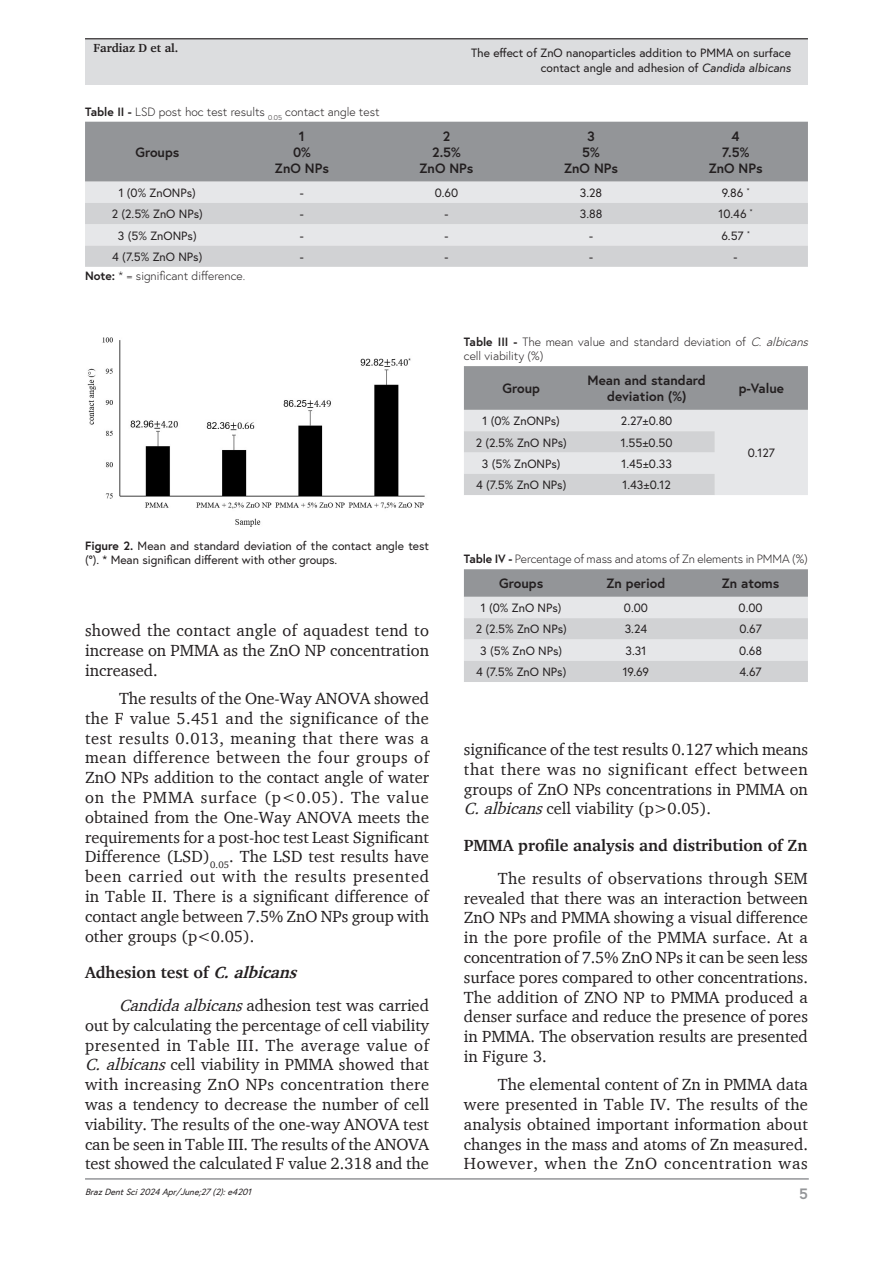
<style>
.page{position:relative;width:893px;height:1263px;background:#fff}
.page>*{position:absolute;margin:0;border:0;box-sizing:border-box;transform-origin:0 0}
.Paragraph{font:16.5px/19.8px "Charter";color:#231f20;text-align:justify}
.Heading2{font:700 16.5px "Charter";color:#231f20}
.t1{font:700 15px "Europa";color:#939598}
.TableHead{font:700 13.5px/16.2px "Europa";color:#231f20;text-align:center}
.TableBody{font:12px "Europa";color:#231f20}
.FigureCaption{font:12px/14.4px "Europa";color:#231f20;text-align:right}
.TableTitle{font:300 12px/14.4px "Europa";color:#231f20}
.TableFootnote{font:300 12px "Europa";color:#231f20}
.t2{font:700 12px "Charter";color:#231f20}
.t3{font:italic 9px "Europa";color:#231f20}
.s1{font-weight:700}
.s2{font-style:italic}
</style>
<div class="page">
<hr style="left:85px;top:1178px;width:724px;height:2px;background:#939598">
<div style="left:85px;top:39px;width:723px;height:46px;background:#dcdddf"></div>
<hr style="left:85px;top:38px;width:723px;height:1px;background:#231f20">
<div style="left:85px;top:122px;width:723px;height:60px;background:#939598"></div>
<div style="left:85px;top:182px;width:723px;height:21px;background:#e6e7e9"></div>
<svg style="left:85px;top:203px;width:723px;height:64px;background:#d8d9db"></svg>
<svg style="left:464px;top:366px;width:344px;height:129px;background:#c4c6c8"></svg>
<img style="left:87px;top:337px;width:338px;height:190px">
<svg style="left:464px;top:569px;width:344px;height:113px;background:#cacbcd"></svg>
<p class="t2" style="left:94px;top:41px;width:86px">Fardiaz D et al.</p>
<p class="TableTitle" style="left:85px;top:104px;width:296px"><span class="s1">Table II -</span> LSD post hoc test results <sub>0.05</sub> contact angle test</p>
<p class="TableHead" style="left:135px;top:144px;width:45px">Groups</p>
<p class="TableHead" style="left:299px;top:128px;width:7px">1</p>
<p class="TableHead" style="left:293px;top:144px;width:19px">0%</p>
<p class="TableHead" style="left:275px;top:160px;width:55px">ZnO NPs</p>
<p class="FigureCaption" style="left:471px;top:46px;width:321px">The effect of ZnO nanoparticles addition to PMMA on surface contact angle and adhesion of <span class="s2">Candida albicans</span></p>
<p class="TableHead" style="left:443px;top:128px;width:9px">2</p>
<p class="TableHead" style="left:432px;top:144px;width:30px">2.5%</p>
<p class="TableHead" style="left:420px;top:160px;width:55px">ZnO NPs</p>
<p class="TableHead" style="left:587px;top:128px;width:9px">3</p>
<p class="TableHead" style="left:582px;top:144px;width:19px">5%</p>
<p class="TableHead" style="left:564px;top:160px;width:55px">ZnO NPs</p>
<p class="TableHead" style="left:732px;top:128px;width:10px">4</p>
<p class="TableHead" style="left:722px;top:144px;width:29px">7.5%</p>
<p class="TableHead" style="left:709px;top:160px;width:55px">ZnO NPs</p>
<p class="TableBody" style="left:119px;top:185px;width:79px">1 (0% ZnONPs)</p>
<p class="TableBody" style="left:300px;top:185px;width:5px">-</p>
<p class="TableBody" style="left:435px;top:185px;width:25px">0.60</p>
<p class="TableBody" style="left:580px;top:185px;width:24px">3.28</p>
<p class="TableBody" style="left:722px;top:185px;width:29px">9.86 <sup>*</sup></p>
<p class="TableBody" style="left:112px;top:206px;width:93px">2 (2.5% ZnO NPs)</p>
<p class="TableBody" style="left:300px;top:206px;width:5px">-</p>
<p class="TableBody" style="left:444px;top:206px;width:5px">-</p>
<p class="TableBody" style="left:580px;top:206px;width:24px">3.88</p>
<p class="TableBody" style="left:719px;top:206px;width:36px">10.46 <sup>*</sup></p>
<p class="TableBody" style="left:118px;top:228px;width:80px">3 (5% ZnONPs)</p>
<p class="TableBody" style="left:300px;top:228px;width:5px">-</p>
<p class="TableBody" style="left:444px;top:228px;width:5px">-</p>
<p class="TableBody" style="left:589px;top:228px;width:5px">-</p>
<p class="TableBody" style="left:721px;top:228px;width:30px">6.57 <sup>*</sup></p>
<p class="TableBody" style="left:112px;top:249px;width:92px">4 (7.5% ZnO NPs)</p>
<p class="TableBody" style="left:300px;top:249px;width:5px">-</p>
<p class="TableBody" style="left:444px;top:249px;width:5px">-</p>
<p class="TableBody" style="left:589px;top:249px;width:5px">-</p>
<p class="TableBody" style="left:734px;top:249px;width:5px">-</p>
<p class="TableFootnote" style="left:85px;top:269px;width:162px"><span class="s1">Note:</span> * = significant difference.</p>
<p class="FigureCaption" style="left:85px;top:538px;width:345px;text-align:left"><span class="s1">Figure 2.</span> Mean and standard deviation of the contact angle test (°). * Mean significan different with other groups.</p>
<p class="Paragraph" style="left:85px;top:620px;width:345px">showed the contact angle of aquadest tend to increase on PMMA as the ZnO NP concentration increased.</p>
<p class="Paragraph" style="left:85px;top:688px;width:346px;text-indent:34px">The results of the One-Way ANOVA showed the F value 5.451 and the significance of the test results 0.013, meaning that there was a mean difference between the four groups of ZnO NPs addition to the contact angle of water on the PMMA surface (p&lt;0.05). The value obtained from the One-Way ANOVA meets the requirements for a post-hoc test Least Significant Difference (LSD)<sub>0.05</sub>. The LSD test results have been carried out with the results presented in Table II. There is a significant difference of contact angle between 7.5% ZnO NPs group with other groups (p&lt;0.05).</p>
<p class="Heading2" style="left:85px;top:962px;width:218px">Adhesion test of <span class="s2">C.albicans</span></p>
<p class="Paragraph" style="left:85px;top:995px;width:346px;text-indent:34px"><span class="s2">Candidaalbicans</span>adhesion test was carried out by calculating the percentage of cell viability presented in Table III. The average value of <span class="s2">C.albicans</span>cell viability in PMMA showed that with increasing ZnO NPs concentration there was a tendency to decrease the number of cell viability. The results of the one-way ANOVA test can be seen in Table III. The results of the ANOVA test showed the calculated F value 2.318 and the</p>
<p class="t3" style="left:85px;top:1185px;width:171px">BrazDentSci2024Apr/June;27(2):e4201</p>
<p class="TableTitle" style="left:464px;top:334px;width:349px"><span class="s1">Table III -</span> The mean value and standard deviation of <span class="s2">C. albicans </span>cell viability (%)</p>
<p class="TableHead" style="left:503px;top:380px;width:39px">Group</p>
<p class="TableHead" style="left:587px;top:372px;width:120px">Mean and standard deviation (%)</p>
<p class="TableHead" style="left:739px;top:380px;width:47px">p-Value</p>
<p class="TableBody" style="left:483px;top:413px;width:79px">1 (0% ZnONPs)</p>
<p class="TableBody" style="left:621px;top:413px;width:53px">2.27±0.80</p>
<p class="TableBody" style="left:748px;top:445px;width:29px">0.127</p>
<p class="TableBody" style="left:476px;top:435px;width:93px">2 (2.5% ZnO NPs)</p>
<p class="TableBody" style="left:621px;top:435px;width:53px">1.55±0.50</p>
<p class="TableBody" style="left:482px;top:456px;width:80px">3 (5% ZnONPs)</p>
<p class="TableBody" style="left:621px;top:456px;width:52px">1.45±0.33</p>
<p class="TableBody" style="left:476px;top:477px;width:92px">4 (7.5% ZnO NPs)</p>
<p class="TableBody" style="left:623px;top:477px;width:50px">1.43±0.12</p>
<p class="TableTitle" style="left:464px;top:552px;width:346px"><span class="s1">Table IV -</span> Percentage of mass and atoms of Zn elements in PMMA (%)</p>
<p class="TableHead" style="left:499px;top:575px;width:45px">Groups</p>
<p class="TableHead" style="left:606px;top:575px;width:60px">Zn period</p>
<p class="TableHead" style="left:722px;top:575px;width:59px">Zn atoms</p>
<p class="TableBody" style="left:481px;top:600px;width:82px">1 (0% ZnO NPs)</p>
<p class="TableBody" style="left:624px;top:600px;width:26px">0.00</p>
<p class="TableBody" style="left:739px;top:600px;width:26px">0.00</p>
<p class="TableBody" style="left:476px;top:622px;width:93px">2 (2.5% ZnO NPs)</p>
<p class="TableBody" style="left:625px;top:622px;width:24px">3.24</p>
<p class="TableBody" style="left:739px;top:622px;width:24px">0.67</p>
<p class="TableBody" style="left:480px;top:643px;width:84px">3 (5% ZnO NPs)</p>
<p class="TableBody" style="left:626px;top:643px;width:22px">3.31</p>
<p class="TableBody" style="left:739px;top:643px;width:24px">0.68</p>
<p class="TableBody" style="left:476px;top:664px;width:92px">4 (7.5% ZnO NPs)</p>
<p class="TableBody" style="left:623px;top:664px;width:28px">19.69</p>
<p class="TableBody" style="left:740px;top:664px;width:24px">4.67</p>
<p class="Paragraph" style="left:464px;top:739px;width:346px">significance of the test results 0.127 which means that there was no significant effect between groups of ZnO NPs concentrations in PMMA on <span class="s2">C.albicans</span>cell viability (p&gt;0.05).</p>
<p class="Heading2" style="left:464px;top:835px;width:345px">PMMA profile analysis and distribution of Zn</p>
<p class="Paragraph" style="left:464px;top:868px;width:346px;text-indent:34px">The results of observations through SEM revealed that there was an interaction between ZnO NPs and PMMA showing a visual difference in the pore profile of the PMMA surface. At a concentration of 7.5% ZnO NPs it can be seen less surface pores compared to other concentrations.<br>The addition of ZNO NP to PMMA produced a denser surface and reduce the presence of pores in PMMA. The observation results are presented in Figure 3.</p>
<p class="Paragraph" style="left:464px;top:1074px;width:346px;text-indent:34px">The elemental content of Zn in PMMA data were presented in Table IV. The results of the analysis obtained important information about changes in the mass and atoms of Zn measured.<br>However, when the ZnO concentration was</p>
<p class="t1" style="left:799px;top:1184px;width:10px">5</p>
</div>
